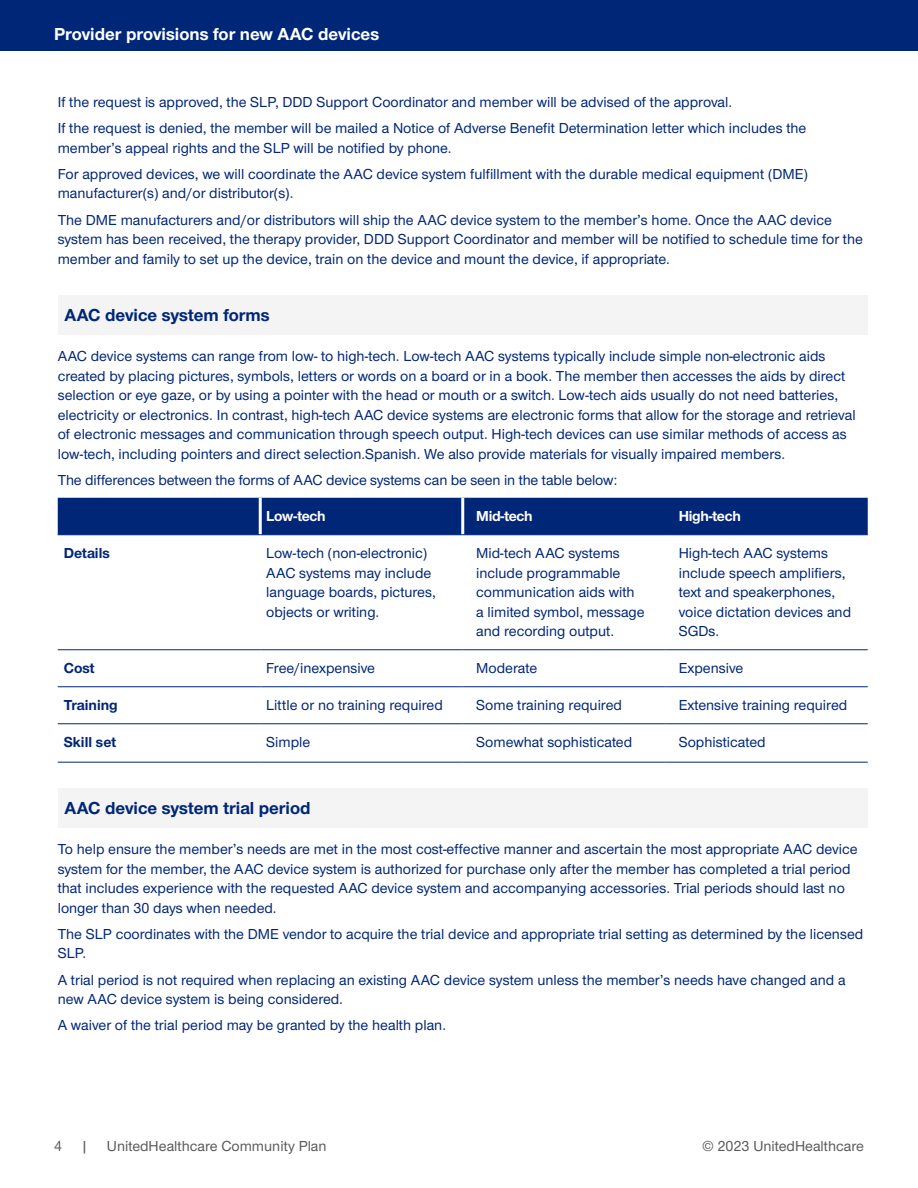
<style>
.page{position:relative;width:918px;height:1188px;background:#fff}
.page>*{position:absolute;margin:0;border:0;box-sizing:border-box;transform-origin:0 0}
.H5_Sans_Gray_Shading{font:700 18px "UHC Sans";color:#002677}
.t1{font:700 18px "UHC Sans";color:#fff}
.Body{font:500 15px/19.5px "UHC Sans";color:#002677}
.t2{font:500 15px "UHC Sans";color:#5a5a5a}
.Body-2{font:700 15px "UHC Sans";color:#002677}
.t3{font:700 15px "UHC Sans";letter-spacing:-.02em;color:#fff}
</style>
<div class="page">
<div style="left:0;top:0;width:918px;height:51px;background:#002677"></div>
<div style="left:58px;top:296px;width:810px;height:39px;background:#f4f4f4"></div>
<div style="left:58px;top:789px;width:810px;height:39px;background:#f4f4f4"></div>
<div style="left:58px;top:498px;width:810px;height:36px;background:#002677"></div>
<hr style="left:259px;top:498px;width:3px;height:37px;background:#fff">
<hr style="left:461px;top:498px;width:3px;height:37px;background:#fff">
<hr style="left:58px;top:534px;width:202px;height:1px;background:#002677">
<hr style="left:260px;top:534px;width:203px;height:1px;background:#002677">
<hr style="left:463px;top:534px;width:202px;height:1px;background:#002677">
<hr style="left:665px;top:534px;width:203px;height:1px;background:#002677">
<hr style="left:58px;top:650px;width:202px;height:1px;background:#002677">
<hr style="left:260px;top:650px;width:203px;height:1px;background:#002677">
<hr style="left:463px;top:650px;width:202px;height:1px;background:#002677">
<hr style="left:665px;top:650px;width:203px;height:1px;background:#002677">
<hr style="left:58px;top:687px;width:202px;height:1px;background:#002677">
<hr style="left:260px;top:687px;width:203px;height:1px;background:#002677">
<hr style="left:463px;top:687px;width:202px;height:1px;background:#002677">
<hr style="left:665px;top:687px;width:203px;height:1px;background:#002677">
<hr style="left:58px;top:724px;width:202px;height:1px;background:#002677">
<hr style="left:58px;top:762px;width:202px;height:1px;background:#002677">
<hr style="left:260px;top:724px;width:203px;height:1px;background:#002677">
<hr style="left:260px;top:762px;width:203px;height:1px;background:#002677">
<hr style="left:463px;top:724px;width:202px;height:1px;background:#002677">
<hr style="left:463px;top:762px;width:202px;height:1px;background:#002677">
<hr style="left:665px;top:724px;width:203px;height:1px;background:#002677">
<hr style="left:665px;top:762px;width:203px;height:1px;background:#002677">
<p class="t1" style="left:54px;top:22px;width:327px">Provider provisions for new AAC devices</p>
<p class="Body" style="left:58px;top:92px;width:676px">If the request is approved, the SLP, DDD Support Coordinator and member will be advised of the approval.</p>
<p class="Body" style="left:58px;top:118px;width:750px">If the request is denied, the member will be mailed a Notice of Adverse Benefit Determination letter which includes the member’s appeal rights and the SLP will be notified by phone.</p>
<p class="Body" style="left:58px;top:164px;width:752px">For approved devices, we will coordinate the AAC device system fulfillment with the durable medical equipment (DME) manufacturer(s) and/or distributor(s).</p>
<p class="Body" style="left:58px;top:209px;width:807px">The DME manufacturers and/or distributors will ship the AAC device system to the member’s home. Once the AAC device system has been received, the therapy provider, DDD Support Coordinator and member will be notified to schedule time for the member and family to set up the device, train on the device and mount the device, if appropriate.</p>
<p class="H5_Sans_Gray_Shading" style="left:64px;top:303px;width:207px">AAC device system forms</p>
<p class="Body" style="left:58px;top:346px;width:799px">AAC device systems can range from low- to high-tech. Low-tech AAC systems typically include simple non-electronic aids created by placing pictures, symbols, letters or words on a board or in a book. The member then accesses the aids by direct selection or eye gaze, or by using a pointer with the head or mouth or a switch. Low-tech aids usually do not need batteries, electricity or electronics. In contrast, high-tech AAC device systems are electronic forms that allow for the storage and retrieval of electronic messages and communication through speech output. High-tech devices can use similar methods of access as low-tech, including pointers and direct selection.Spanish. We also provide materials for visually impaired members.</p>
<p class="Body" style="left:58px;top:470px;width:561px">The differences between the forms of AAC device systems can be seen in the table below:</p>
<p class="t3" style="left:266px;top:506px;width:61px">Low-tech</p>
<p class="t3" style="left:476px;top:506px;width:58px">Mid-tech</p>
<p class="t3" style="left:679px;top:506px;width:64px">High-tech</p>
<p class="Body-2" style="left:64px;top:543px;width:48px">Details</p>
<p class="Body" style="left:266px;top:543px;width:171px">Low-tech (non-electronic)<br>AAC systems may include language boards, pictures, objects or writing.</p>
<p class="Body" style="left:476px;top:543px;width:170px">Mid-tech AAC systems include programmable communication aids with a limited symbol, message and recording output.</p>
<p class="Body" style="left:679px;top:543px;width:174px">High-tech AAC systems include speech amplifiers, text and speakerphones, voice dictation devices and<br>SGDs.</p>
<p class="Body-2" style="left:64px;top:658px;width:33px">Cost</p>
<p class="Body" style="left:266px;top:658px;width:110px">Free/inexpensive</p>
<p class="Body" style="left:476px;top:658px;width:63px">Moderate</p>
<p class="Body" style="left:679px;top:658px;width:66px">Expensive</p>
<p class="Body-2" style="left:64px;top:695px;width:56px">Training</p>
<p class="Body" style="left:266px;top:695px;width:178px">Little or no training required</p>
<p class="Body" style="left:476px;top:695px;width:147px">Some training required</p>
<p class="Body" style="left:679px;top:695px;width:170px">Extensive training required</p>
<p class="Body-2" style="left:64px;top:732px;width:54px">Skill set</p>
<p class="Body" style="left:266px;top:732px;width:46px">Simple</p>
<p class="Body" style="left:476px;top:732px;width:158px">Somewhat sophisticated</p>
<p class="Body" style="left:679px;top:732px;width:88px">Sophisticated</p>
<p class="H5_Sans_Gray_Shading" style="left:64px;top:796px;width:248px">AAC device system trial period</p>
<p class="Body" style="left:58px;top:839px;width:801px">To help ensure the member’s needs are met in the most cost-effective manner and ascertain the most appropriate AAC device system for the member, the AAC device system is authorized for purchase only after the member has completed a trial period that includes experience with the requested AAC device system and accompanying accessories. Trial periods should last no longer than 30 days when needed.</p>
<p class="Body" style="left:58px;top:923px;width:807px">The SLP coordinates with the DME vendor to acquire the trial device and appropriate trial setting as determined by the licensed<br>SLP.</p>
<p class="Body" style="left:58px;top:969px;width:789px">A trial period is not required when replacing an existing AAC device system unless the member’s needs have changed and a new AAC device system is being considered.</p>
<p class="Body" style="left:58px;top:1015px;width:390px">A waiver of the trial period may be granted by the health plan.</p>
<p class="t2" style="left:54px;top:1136px;width:9px">4</p>
<p class="t2" style="left:81px;top:1136px;width:9px">|</p>
<p class="t2" style="left:107px;top:1136px;width:221px">UnitedHealthcare Community Plan</p>
<p class="t2" style="left:702px;top:1136px;width:163px">© 2023 UnitedHealthcare</p>
</div>
